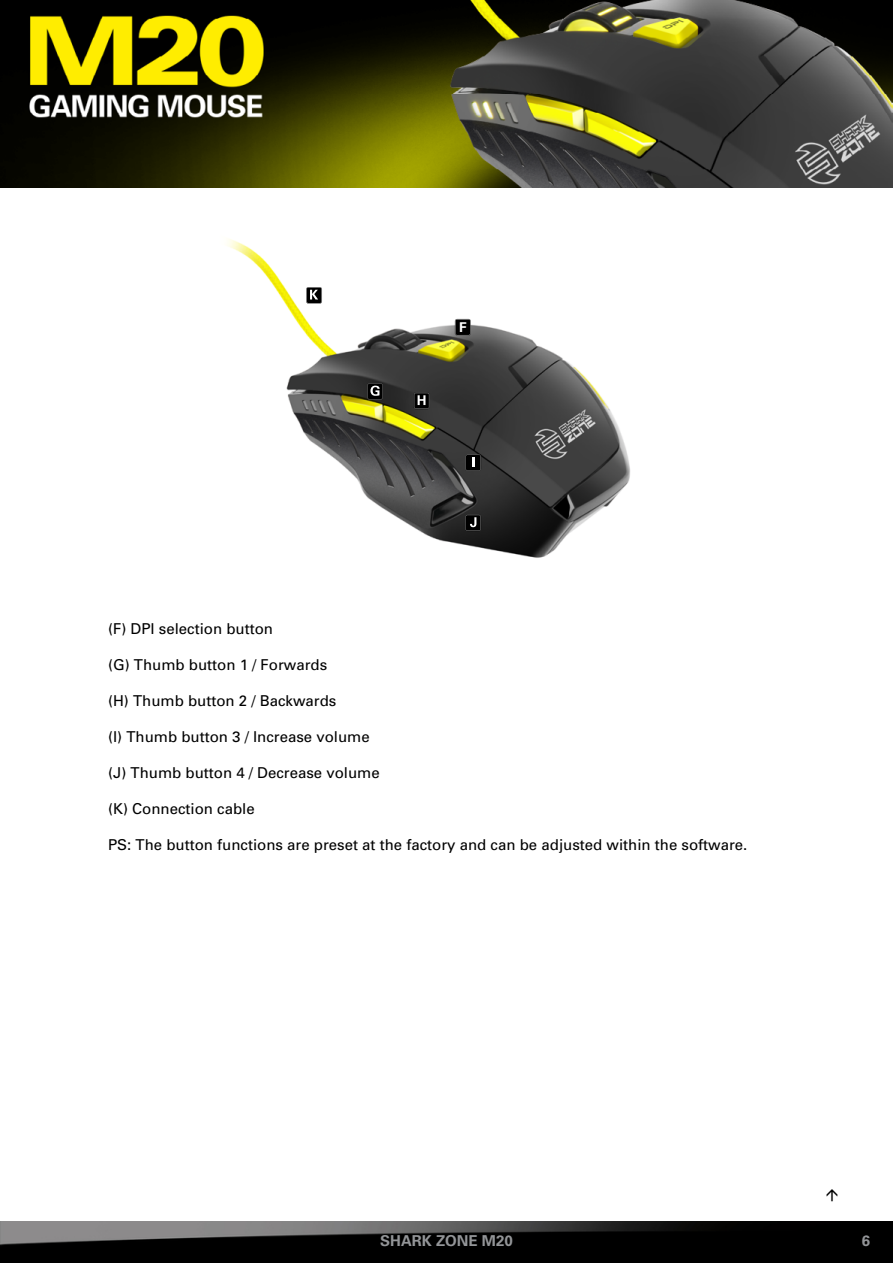
<style>
.page{position:relative;width:893px;height:1263px;background:#fff}
.page>*{position:absolute;margin:0;border:0;box-sizing:border-box;transform-origin:0 0}
.t1{font:15px "Univers";color:#000}
.t2{font:700 15px "Univers";color:#939598}
.t3{font:700 13.5px "Univers";color:#fff}
</style>
<div class="page">
<img style="left:0;top:1221px;width:893px;height:42px">
<img style="left:0;top:0;width:893px;height:187px">
<img style="left:227px;top:239px;width:404px;height:319px">
<svg style="left:455px;top:319px;width:16px;height:16px"></svg>
<svg style="left:367px;top:383px;width:16px;height:17px"></svg>
<svg style="left:414px;top:393px;width:15px;height:16px"></svg>
<svg style="left:465px;top:454px;width:16px;height:17px"></svg>
<svg style="left:306px;top:287px;width:16px;height:17px"></svg>
<svg style="left:465px;top:514px;width:16px;height:17px"></svg>
<p class="t3" style="left:459px;top:319px;width:9px">F</p>
<p class="t1" style="left:108px;top:620px;width:166px">(F) DPI selection button</p>
<p class="t1" style="left:108px;top:656px;width:221px">(G) Thumb button 1 / Forwards</p>
<p class="t1" style="left:108px;top:692px;width:230px">(H) Thumb button 2 / Backwards</p>
<p class="t1" style="left:108px;top:728px;width:263px">(I) Thumb button 3 / Increase volume</p>
<p class="t1" style="left:108px;top:764px;width:273px">(J) Thumb button 4 / Decrease volume</p>
<p class="t1" style="left:108px;top:800px;width:148px">(K) Connection cable</p>
<p class="t1" style="left:108px;top:836px;width:641px">PS: The button functions are preset at the factory and can be adjusted within the software.</p>
<p class="t2" style="left:380px;top:1232px;width:134px">SHARK ZONE M20</p>
<p class="t2" style="left:862px;top:1232px;width:10px">6</p>
</div>
